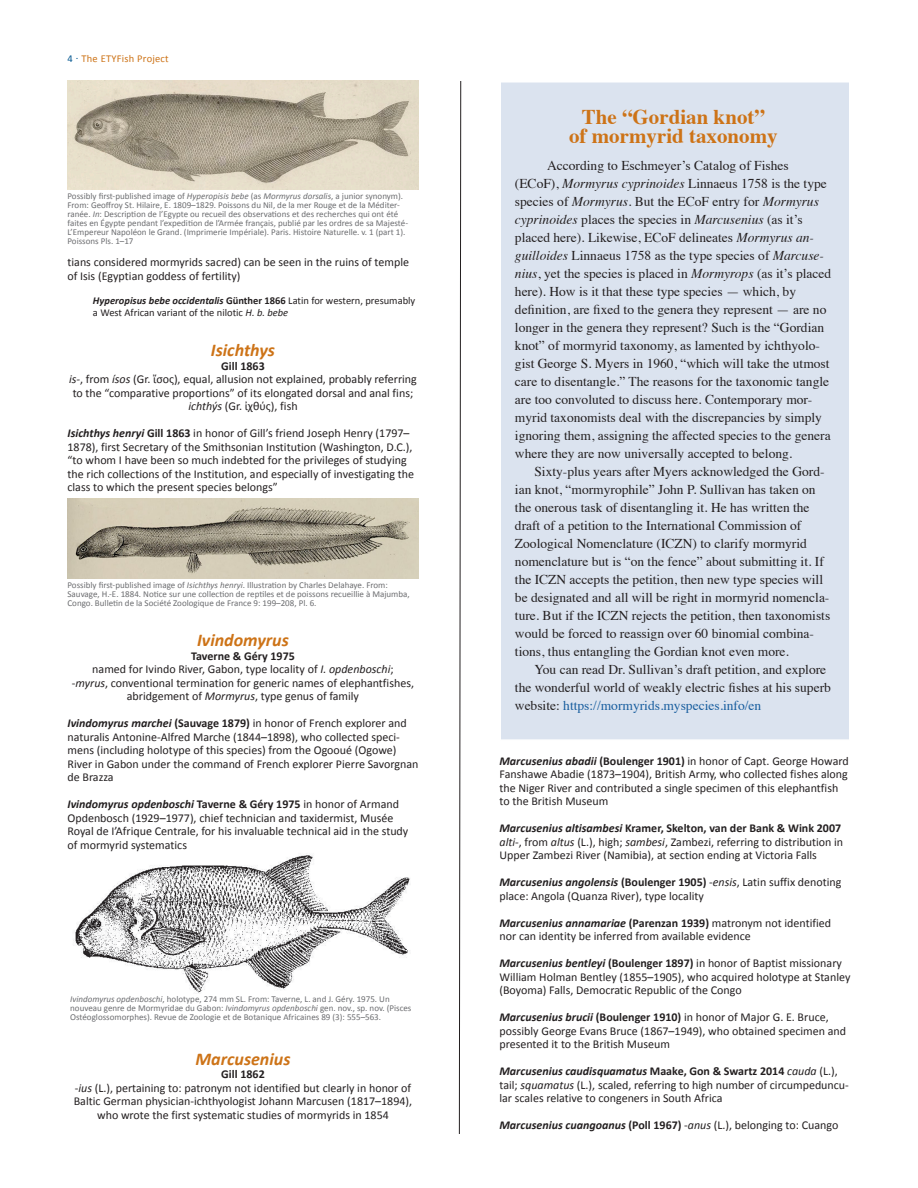
<style>
.page{position:relative;width:918px;height:1188px;background:#fff}
.page>*{position:absolute;margin:0;border:0;box-sizing:border-box;transform-origin:0 0}
.t1{font:700 21px "Times";color:#cd7317}
.t2{font:italic 700 18px "Calibri";color:#cd7317}
.t3{font:13.5px/18px "Times";color:#231f20}
.t4{font:12px/13.5px "Calibri";color:#231f20}
.t5{font:10.5px/12px "Calibri";color:#231f20}
.t6{font:10.5px "Calibri";letter-spacing:.02em;color:#cd7317}
.t7{font:9px/9px "Calibri";color:#6c6d70}
.s1{color:#00558f}
.s2{font-style:italic}
.s3{font-weight:700;font-style:italic}
.s4{font-weight:700}
.s5{color:#175d9e}
</style>
<div class="page">
<svg style="left:459px;top:81px;width:2px;height:1053px"></svg>
<img style="left:68px;top:81px;width:350px;height:108px">
<img style="left:68px;top:498px;width:350px;height:80px">
<img style="left:73px;top:855px;width:337px;height:139px">
<div style="left:500px;top:81px;width:350px;height:660px;background:#dbe3ef;border:2px solid #fff"></div>
<p class="t6" style="left:68px;top:51px;width:103px"><span class="s1">4 ·</span> The ETYFish Project</p>
<p class="t7" style="left:68px;top:191px;width:342px">Possibly first-published image of <span class="s2">Hyperopisis bebe</span> (as <span class="s2">Mormyrus dorsalis</span>, a junior synonym).<br>From: Geoffroy St. Hilaire, E. 1809–1829. Poissons du Nil, de la mer Rouge et de la Méditer&shy;ranée. <span class="s2">In</span>: Description de l’Egypte ou recueil des observations et des recherches qui ont été faites en Égypte pendant l’expedition de l’Armée français, publié par les ordres de sa Majesté-L’Empereur Napoléon le Grand. (Imprimerie Impériale). Paris. Histoire Naturelle. v. 1 (part 1).<br>Poissons Pls. 1–17</p>
<p class="t4" style="left:68px;top:255px;width:343px">tians considered mormyrids sacred) can be seen in the ruins of temple of Isis (Egyptian goddess of fertility)</p>
<p class="t5" style="left:93px;top:294px;width:324px"><span class="s3">Hyperopisus bebe occidentalis</span> <span class="s4">Günther 1866</span> Latin for western, presumably a West African variant of the nilotic <span class="s2">H. b. bebe</span></p>
<h2 class="t2" style="left:211px;top:338px;width:66px">Isichthys</h2>
<p class="t4" style="left:69px;top:359px;width:349px;text-align:center"><span class="s4">Gill 1863<br></span><span class="s2">is-</span>, from <span class="s2">ísos</span> (Gr. ἴσος), equal, allusion not explained, probably referring to the “comparative proportions” of its elongated dorsal and anal fins; <span class="s2">ichthýs</span> (Gr. ἰχθύς), fish</p>
<p class="t4" style="left:68px;top:426px;width:348px"><span class="s3">Isichthys henryi</span> <span class="s4">Gill 1863</span> in honor of Gill’s friend Joseph Henry (1797– 1878), first Secretary of the Smithsonian Institution (Washington, D.C.), “to whom I have been so much indebted for the privileges of studying the rich collections of the Institution, and especially of investigating the class to which the present species belongs”</p>
<p class="t7" style="left:68px;top:580px;width:344px">Possibly first-published image of <span class="s2">Isichthys henryi</span>. Illustration by Charles Delahaye. From:<br>Sauvage, H.-E. 1884. Notice sur une collection de reptiles et de poissons recueillie à Majumba,<br>Congo. Bulletin de la Société Zoologique de France 9: 199–208, Pl. 6.</p>
<h2 class="t2" style="left:197px;top:628px;width:93px">Ivindomyrus</h2>
<p class="t4" style="left:72px;top:649px;width:344px;text-align:center"><span class="s4">Taverne &amp; Géry 1975<br></span>named for Ivindo River, Gabon, type locality of <span class="s2">I. opdenboschi</span>;<br>-<span class="s2">myrus</span>, conventional termination for generic names of elephantfishes, abridgement of <span class="s2">Mormyrus</span>, type genus of family</p>
<p class="t4" style="left:68px;top:716px;width:352px"><span class="s3">Ivindomyrus marchei</span> <span class="s4">(Sauvage 1879)</span> in honor of French explorer and naturalis Antonine-Alfred Marche (1844–1898), who collected speci&shy;mens (including holotype of this species) from the Ogooué (Ogowe)<br>River in Gabon under the command of French explorer Pierre Savorgnan de Brazza</p>
<p class="t4" style="left:68px;top:797px;width:342px"><span class="s3">Ivindomyrus opdenboschi</span> <span class="s4">Taverne &amp; Géry 1975</span> in honor of Armand Opdenbosch (1929–1977), chief technician and taxidermist, Musée Royal de I’Afrique Centrale, for his invaluable technical aid in the study of mormyrid systematics</p>
<p class="t7" style="left:70px;top:994px;width:343px"><span class="s2">Ivindomyrus opdenboschi</span>, holotype, 274 mm SL. From: Taverne, L. and J. Géry. 1975. Un nouveau genre de Mormyridae du Gabon: <span class="s2">Ivindomyrus opdenboschi</span> gen. nov., sp. nov. (Pisces<br>Ostéoglossomorphes). Revue de Zoologie et de Botanique Africaines 89 (3): 555–563.</p>
<h2 class="t2" style="left:196px;top:1046px;width:96px">Marcusenius</h2>
<p class="t4" style="left:74px;top:1067px;width:340px;text-align:center"><span class="s4">Gill 1862<br></span>-<span class="s2">ius</span> (L.), pertaining to: patronym not identified but clearly in honor of Baltic German physician-ichthyologist Johann Marcusen (1817–1894), who wrote the first systematic studies of mormyrids in 1854</p>
<p class="t1" style="left:582px;top:96px;width:185px">The “Gordian knot”</p>
<p class="t1" style="left:569px;top:116px;width:210px">of mormyrid taxonomy</p>
<p class="t3" style="left:515px;top:155px;width:318px;text-indent:32px">According to Eschmeyer’s Catalog of Fishes (ECoF), <span class="s2">Mormyrus cyprinoides</span> Linnaeus 1758 is the type species of <span class="s2">Mormyrus</span>. But the ECoF entry for <span class="s2">Mormyrus cyprinoides</span> places the species in <span class="s2">Marcusenius</span> (as it’s placed here). Likewise, ECoF delineates <span class="s2">Mormyrus an&shy;guilloides</span> Linnaeus 1758 as the type species of <span class="s2">Marcuse&shy;nius</span>, yet the species is placed in <span class="s2">Mormyrops</span> (as it’s placed here). How is it that these type species — which, by definition, are fixed to the genera they represent — are no longer in the genera they represent? Such is the “Gordian knot” of mormyrid taxonomy, as lamented by ichthyolo&shy;gist George S. Myers in 1960, “which will take the utmost care to disentangle.” The reasons for the taxonomic tangle are too convoluted to discuss here. Contemporary mor&shy;myrid taxonomists deal with the discrepancies by simply ignoring them, assigning the affected species to the genera where they are now universally accepted to belong.</p>
<p class="t3" style="left:515px;top:461px;width:317px;text-indent:19px">Sixty-plus years after Myers acknowledged the Gord&shy;ian knot, “mormyrophile” John P. Sullivan has taken on the onerous task of disentangling it. He has written the draft of a petition to the International Commission of Zoological Nomenclature (ICZN) to clarify mormyrid nomenclature but is “on the fence” about submitting it. If the ICZN accepts the petition, then new type species will be designated and all will be right in mormyrid nomencla&shy;ture. But if the ICZN rejects the petition, then taxonomists would be forced to reassign over 60 binomial combina&shy;tions, thus entangling the Gordian knot even more.</p>
<p class="t3" style="left:515px;top:659px;width:318px;text-indent:19px">You can read Dr. Sullivan’s draft petition, and explore the wonderful world of weakly electric fishes at his superb website: <span class="s5">https://mormyrids.myspecies.info/en</span></p>
<p class="t4" style="left:500px;top:754px;width:351px"><span class="s3">Marcusenius abadii</span> <span class="s4">(Boulenger 1901)</span> in honor of Capt. George Howard Fanshawe Abadie (1873–1904), British Army, who collected fishes along the Niger River and contributed a single specimen of this elephantfish to the British Museum</p>
<p class="t4" style="left:500px;top:821px;width:345px"><span class="s3">Marcusenius altisambesi</span> <span class="s4">Kramer, Skelton, van der Bank &amp; Wink 2007 </span><span class="s2">alti</span>-, from <span class="s2">altus</span> (L.), high; <span class="s2">sambesi</span>, Zambezi, referring to distribution in<br>Upper Zambezi River (Namibia), at section ending at Victoria Falls</p>
<p class="t4" style="left:500px;top:875px;width:344px"><span class="s3">Marcusenius angolensis</span> <span class="s4">(Boulenger 1905)</span> -<span class="s2">ensis</span>, Latin suffix denoting place: Angola (Quanza River), type locality</p>
<p class="t4" style="left:500px;top:916px;width:333px"><span class="s3">Marcusenius annamariae</span> <span class="s4">(Parenzan 1939)</span> matronym not identified nor can identity be inferred from available evidence</p>
<p class="t4" style="left:500px;top:956px;width:352px"><span class="s3">Marcusenius bentleyi</span> <span class="s4">(Boulenger 1897)</span> in honor of Baptist missionary<br>William Holman Bentley (1855–1905), who acquired holotype at Stanley (Boyoma) Falls, Democratic Republic of the Congo</p>
<p class="t4" style="left:500px;top:1010px;width:348px"><span class="s3">Marcusenius brucii</span> <span class="s4">(Boulenger 1910)</span> in honor of Major G. E. Bruce, possibly George Evans Bruce (1867–1949), who obtained specimen and presented it to the British Museum</p>
<p class="t4" style="left:500px;top:1064px;width:351px"><span class="s3">Marcusenius caudisquamatus</span> <span class="s4">Maake, Gon &amp; Swartz 2014</span> <span class="s2">cauda</span> (L.), tail; <span class="s2">squamatus</span> (L.), scaled, referring to high number of circumpeduncu&shy;lar scales relative to congeners in South Africa</p>
<p class="t4" style="left:500px;top:1118px;width:340px"><span class="s3">Marcusenius cuangoanus</span> <span class="s4">(Poll 1967)</span> -<span class="s2">anus</span> (L.), belonging to: Cuango</p>
</div>
